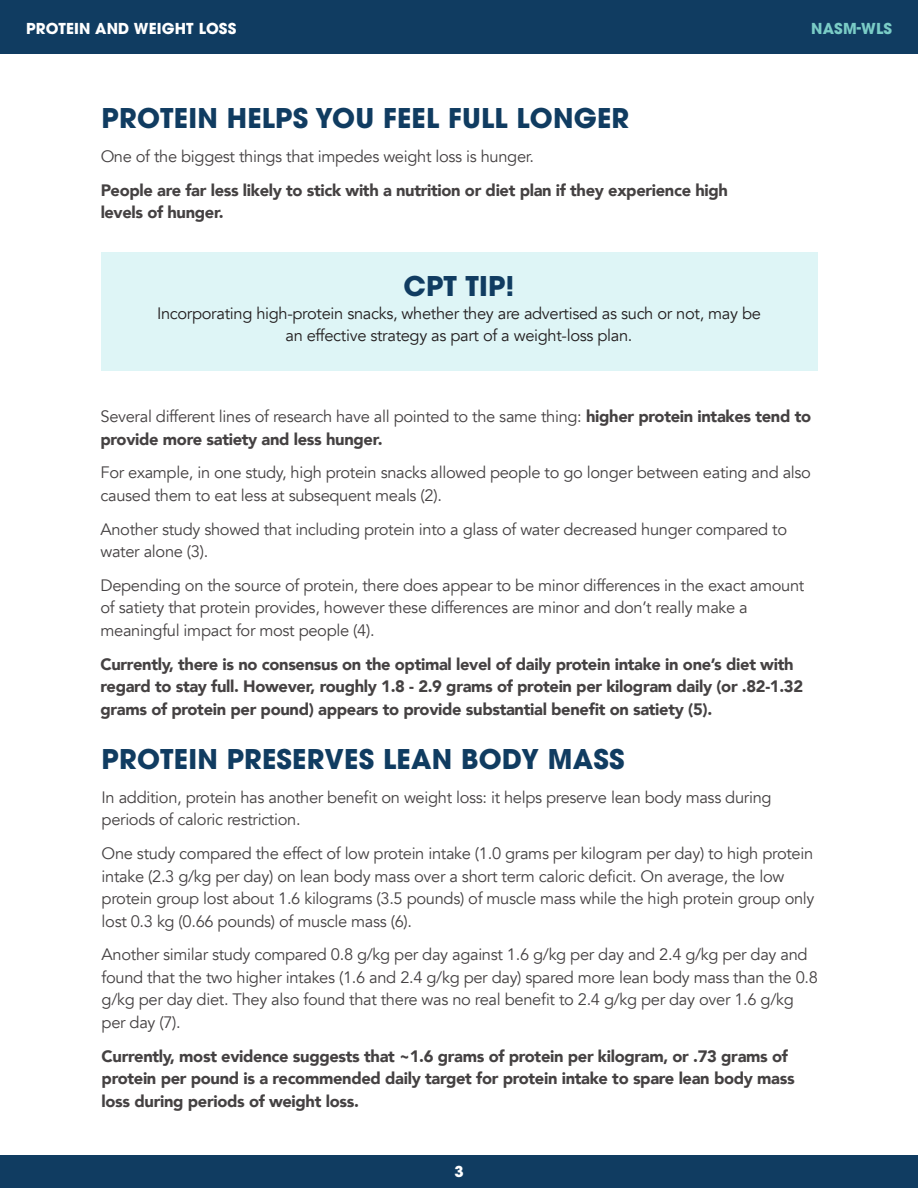
<style>
.page{position:relative;width:918px;height:1188px;background:#fff}
.page>*{position:absolute;margin:0;border:0;box-sizing:border-box;transform-origin:0 0}
.t1{font:700 27px "ITC Avant Garde Pro";letter-spacing:.01em;color:#103c61}
.Paragraph_Style_3{font:16.5px/22.5px "Avenir";letter-spacing:-.02em;color:#231f20}
.t2{font:900 16.5px/22.5px "Avenir";letter-spacing:-.02em;color:#231f20}
.t3{font:700 15px "ITC Avant Garde Pro";letter-spacing:.01em;color:#fff}
.t4{font:700 15px "ITC Avant Garde Pro";letter-spacing:.01em;color:#7accc6}
.s1{font-weight:900}
</style>
<div class="page">
<div style="left:101px;top:253px;width:716px;height:118px;background:#def5f6"></div>
<div style="left:0;top:0;width:918px;height:54px;background:#103c61"></div>
<div style="left:0;top:1156px;width:918px;height:32px;background:#103c61"></div>
<p class="t3" style="left:26px;top:18px;width:212px">PROTEIN AND WEIGHT LOSS</p>
<p class="t1" style="left:102px;top:100px;width:529px">PROTEIN HELPS YOU FEEL FULL LONGER</p>
<p class="Paragraph_Style_3" style="left:100px;top:145px;width:435px">One of the biggest things that impedes weight loss is hunger.</p>
<p class="t2" style="left:100px;top:178px;width:629px">People are far less likely to stick with a nutrition or diet plan if they experience high levels of hunger.</p>
<p class="t1" style="left:403px;top:268px;width:113px">CPT TIP!</p>
<p class="Paragraph_Style_3" style="left:157px;top:302px;width:605px">Incorporating high-protein snacks, whether they are advertised as such or not, may be</p>
<p class="Paragraph_Style_3" style="left:285px;top:324px;width:349px">an effective strategy as part of a weight-loss plan.</p>
<p class="t4" style="left:811px;top:18px;width:82px">NASM-WLS</p>
<p class="Paragraph_Style_3" style="left:100px;top:405px;width:712px">Several different lines of research have all pointed to the same thing: <span class="s1">higher protein intakes tend to provide more satiety and less hunger.</span></p>
<p class="Paragraph_Style_3" style="left:100px;top:462px;width:712px">For example, in one study, high protein snacks allowed people to go longer between eating and also caused them to eat less at subsequent meals (2).</p>
<p class="Paragraph_Style_3" style="left:100px;top:518px;width:688px">Another study showed that including protein into a glass of water decreased hunger compared to water alone (3).</p>
<p class="Paragraph_Style_3" style="left:100px;top:574px;width:705px">Depending on the source of protein, there does appear to be minor differences in the exact amount of satiety that protein provides, however these differences are minor and don’t really make a meaningful impact for most people (4).</p>
<p class="t2" style="left:100px;top:652px;width:704px">Currently, there is no consensus on the optimal level of daily protein intake in one’s diet with regard to stay full. However, roughly 1.8 - 2.9 grams of protein per kilogram daily (or .82-1.32 grams of protein per pound) appears to provide substantial benefit on satiety (5).</p>
<p class="t1" style="left:102px;top:741px;width:525px">PROTEIN PRESERVES LEAN BODY MASS</p>
<p class="Paragraph_Style_3" style="left:102px;top:786px;width:671px">In addition, protein has another benefit on weight loss: it helps preserve lean body mass during periods of caloric restriction.</p>
<p class="Paragraph_Style_3" style="left:102px;top:843px;width:714px">One study compared the effect of low protein intake (1.0 grams per kilogram per day) to high protein intake (2.3 g/kg per day) on lean body mass over a short term caloric deficit. On average, the low protein group lost about 1.6 kilograms (3.5 pounds) of muscle mass while the high protein group only lost 0.3 kg (0.66 pounds) of muscle mass (6).</p>
<p class="Paragraph_Style_3" style="left:102px;top:944px;width:718px">Another similar study compared 0.8 g/kg per day against 1.6 g/kg per day and 2.4 g/kg per day and found that the two higher intakes (1.6 and 2.4 g/kg per day) spared more lean body mass than the 0.8 g/kg per day diet. They also found that there was no real benefit to 2.4 g/kg per day over 1.6 g/kg per day (7).</p>
<p class="t2" style="left:102px;top:1044px;width:695px">Currently, most evidence suggests that ~1.6 grams of protein per kilogram, or .73 grams of protein per pound is a recommended daily target for protein intake to spare lean body mass loss during periods of weight loss.</p>
<p class="t3" style="left:454px;top:1162px;width:11px">3</p>
</div>
